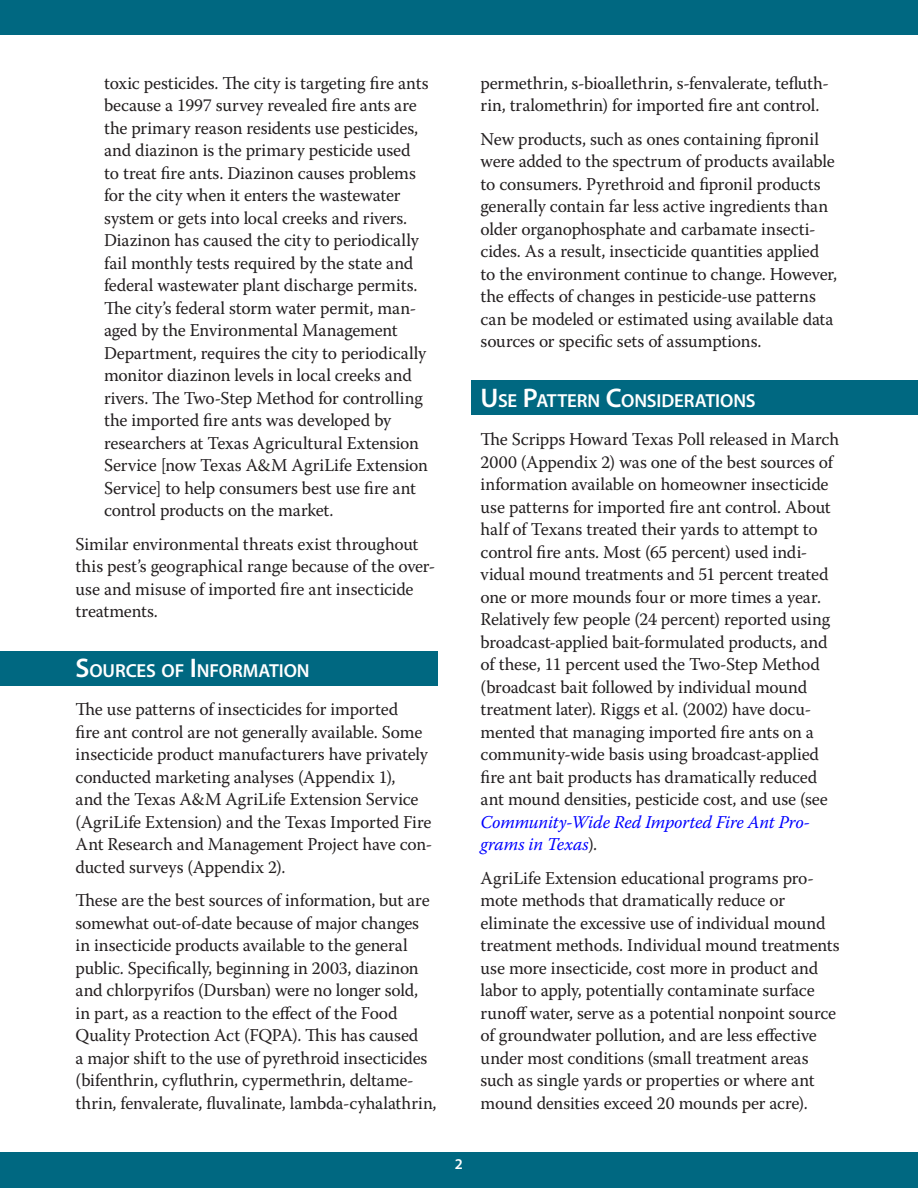
<style>
.page{position:relative;width:918px;height:1188px;background:#fff}
.page>*{position:absolute;margin:0;border:0;box-sizing:border-box;transform-origin:0 0}
.heading1{font:600 18.9px "Myriad Pro";letter-spacing:-.005em;color:#fff}
.body_text{font:18px/22.5px "Warnock Pro";letter-spacing:-.005em;color:#231f20}
.t1{font:600 15px "Myriad Pro";color:#fff}
.s1{font-size:27px}
.s2{font-style:italic;color:#00f}
</style>
<div class="page">
<div style="left:0;top:0;width:918px;height:35px;background:#006881"></div>
<div style="left:0;top:1152px;width:918px;height:36px;background:#006881"></div>
<div style="left:0;top:651px;width:437px;height:35px;background:#006881"></div>
<div style="left:471px;top:380px;width:447px;height:35px;background:#006881"></div>
<p class="body_text" style="left:104px;top:71px;width:326px">toxic pesticides. The city is targeting fire ants because a 1997 survey revealed fire ants are the primary reason residents use pesticides, and diazinon is the primary pesticide used to treat fire ants. Diazinon causes problems for the city when it enters the wastewater system or gets into local creeks and rivers.<br>Diazinon has caused the city to periodically fail monthly tests required by the state and federal wastewater plant discharge permits.<br>The city’s federal storm water permit, man&shy;aged by the Environmental Management Department, requires the city to periodically monitor diazinon levels in local creeks and rivers. The Two-Step Method for controlling the imported fire ants was developed by researchers at Texas Agricultural Extension Service [now Texas A&amp;M AgriLife Extension Service] to help consumers best use fire ant control products on the market.</p>
<p class="body_text" style="left:76px;top:532px;width:361px">Similar environmental threats exist throughout this pest’s geographical range because of the over&shy;use and misuse of imported fire ant insecticide treatments.</p>
<p class="heading1" style="left:76px;top:658px;width:236px"><span class="s1">S</span>OURCES OF <span class="s1">I</span> NFORMATION</p>
<p class="body_text" style="left:76px;top:698px;width:358px">The use patterns of insecticides for imported<br>fire ant control are not generally available. Some insecticide product manufacturers have privately conducted marketing analyses (Appendix 1),<br>and the Texas A&amp;M AgriLife Extension Service (AgriLife Extension) and the Texas Imported Fire Ant Research and Management Project have con&shy;ducted surveys (Appendix 2).</p>
<p class="body_text" style="left:76px;top:889px;width:363px">These are the best sources of information, but are somewhat out-of-date because of major changes in insecticide products available to the general public. Specifically, beginning in 2003, diazinon and chlorpyrifos (Dursban) were no longer sold, in part, as a reaction to the effect of the Food Quality Protection Act (FQPA). This has caused<br>a major shift to the use of pyrethroid insecticides (bifenthrin, cyfluthrin, cypermethrin, deltame&shy;thrin, fenvalerate, fluvalinate, lambda-cyhalathrin,</p>
<p class="body_text" style="left:481px;top:71px;width:350px">permethrin, s-bioallethrin, s-fenvalerate, tefluth&shy;rin, tralomethrin) for imported fire ant control.</p>
<p class="body_text" style="left:481px;top:127px;width:358px">New products, such as ones containing fipronil were added to the spectrum of products available to consumers. Pyrethroid and fipronil products generally contain far less active ingredients than older organophosphate and carbamate insecti&shy;cides. As a result, insecticide quantities applied to the environment continue to change. However, the effects of changes in pesticide-use patterns can be modeled or estimated using available data sources or specific sets of assumptions.</p>
<p class="heading1" style="left:481px;top:388px;width:277px"><span class="s1">U</span>SE <span class="s1">P</span>ATTERN <span class="s1">C</span>ONSIDERATIONS</p>
<p class="body_text" style="left:481px;top:428px;width:360px">The Scripps Howard Texas Poll released in March 2000 (Appendix 2) was one of the best sources of information available on homeowner insecticide use patterns for imported fire ant control. About half of Texans treated their yards to attempt to control fire ants. Most (65 percent) used indi&shy;vidual mound treatments and 51 percent treated one or more mounds four or more times a year.<br>Relatively few people (24 percent) reported using broadcast-applied bait-formulated products, and of these, 11 percent used the Two-Step Method (broadcast bait followed by individual mound treatment later). Riggs et al. (2002) have docu&shy;mented that managing imported fire ants on a community-wide basis using broadcast-applied fire ant bait products has dramatically reduced ant mound densities, pesticide cost, and use (see <span class="s2">Community-Wide Red Imported Fire Ant Pro&shy;grams in Texas</span>).</p>
<p class="body_text" style="left:481px;top:866px;width:361px">AgriLife Extension educational programs pro&shy;mote methods that dramatically reduce or eliminate the excessive use of individual mound treatment methods. Individual mound treatments use more insecticide, cost more in product and labor to apply, potentially contaminate surface runoff water, serve as a potential nonpoint source of groundwater pollution, and are less effective under most conditions (small treatment areas such as single yards or properties or where ant mound densities exceed 20 mounds per acre).</p>
<p class="t1" style="left:455px;top:1154px;width:10px">2</p>
</div>
